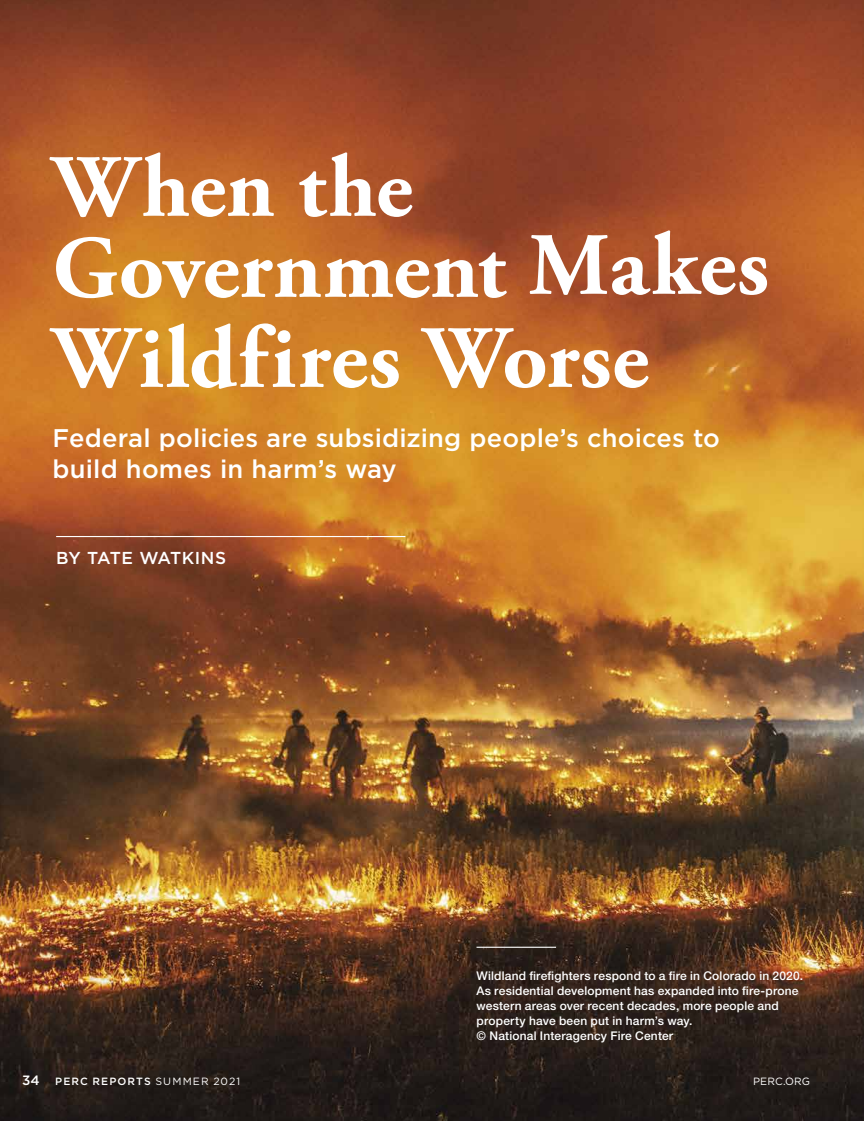
<style>
.page{position:relative;width:864px;height:1121px;background:#fff}
.page>*{position:absolute;margin:0;border:0;box-sizing:border-box;transform-origin:0 0}
.t1{font:700 88.5px/81px "Adobe Garamond Pro";color:#fff}
.t2{font:500 25.5px/31.5px "Gotham";letter-spacing:.005em;color:#fff}
.t3{font:500 17.25px "Gotham";letter-spacing:.015em;color:#fff}
.t4{font:500 12px/15px "Helvetica Neue LT Pro";letter-spacing:.015em;color:#fff}
.t5{font:500 10.5px "Gotham";letter-spacing:.105em;color:#fff}
.t6{font:10.5px "Gotham";letter-spacing:.01em;color:#fff}
.s1{font-size:13.5px}
.s2{font-weight:400}
</style>
<div class="page">
<img style="left:0;top:0;width:864px;height:1120px">
<hr style="left:56px;top:536px;width:349px;height:1px;background:#fff">
<hr style="left:477px;top:946px;width:79px;height:1px;background:#fff">
<h1 class="t1" style="left:52px;top:149px;width:718px">When the<br>Government Makes</h1>
<h1 class="t1" style="left:52px;top:320px;width:598px">Wildfires Worse</h1>
<h2 class="t2" style="left:52px;top:422px;width:669px">Federal policies are subsidizing people’s choices to build homes in harm’s way</h2>
<h3 class="t3" style="left:56px;top:546px;width:171px">BY TATE WATKINS</h3>
<p class="t4" style="left:477px;top:967px;width:328px">Wildland firefighters respond to a fire in Colorado in 2020.<br>As residential development has expanded into fire-prone western areas over recent decades, more people and property have been put in harm’s way.<br>© National Interagency Fire Center</p>
<p class="t5" style="left:22px;top:1074px;width:220px"><span class="s1">34</span> PERC REPORTS <span class="s2">SUMMER 2021</span></p>
<p class="t6" style="left:753px;top:1074px;width:59px">PERC.ORG</p>
</div>
